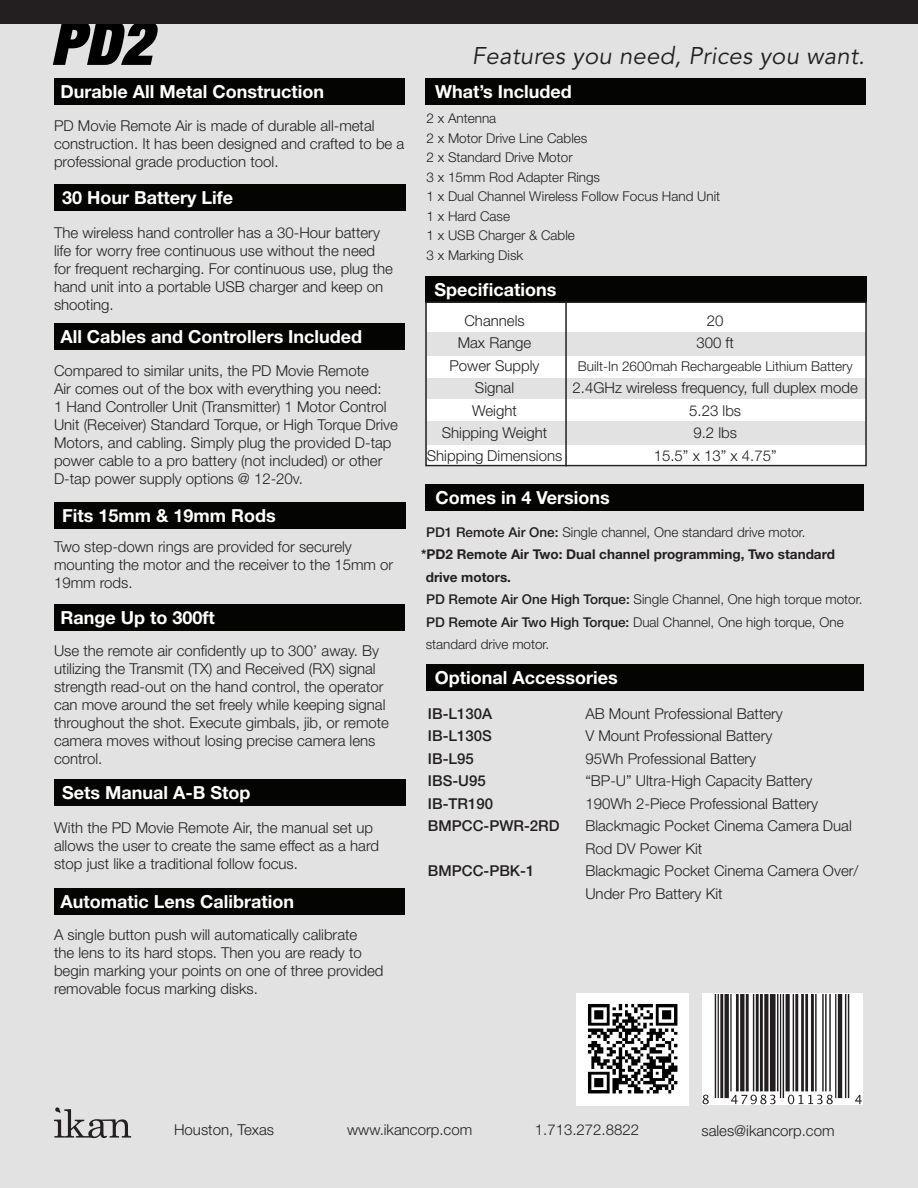
<style>
.page{position:relative;width:918px;height:1188px;background:#e2e2e2}
.page>*{position:absolute;margin:0;border:0;box-sizing:border-box;transform-origin:0 0}
.t1{font:italic 900 condensed 61.5px "Helvetica Neue LT Std";color:#000}
.t2{font:italic 24px "Avenir LT Std";letter-spacing:.01em;color:#231f20}
.t3{font:700 18px "Helvetica Neue LT Std";color:#fff}
.t4{font:300 15px/18px "Helvetica Neue LT Std";color:#231f20}
.t5{font:500 15px "Helvetica Neue LT Std";color:#231f20}
.t6{font:300 13.5px/22.5px "Helvetica Neue LT Std";color:#231f20}
.t7{font:700 13.5px/22.5px "Helvetica Neue LT Std";color:#231f20}
.s1{font-weight:500}
</style>
<div class="page">
<svg style="left:54px;top:1107px;width:77px;height:31px"></svg>
<div style="left:0;top:0;width:918px;height:24px;background:#231f20"></div>
<div style="left:54px;top:78px;width:351px;height:27px;background:#040503"></div>
<div style="left:54px;top:604px;width:351px;height:27px;background:#040503"></div>
<div style="left:54px;top:323px;width:351px;height:27px;background:#040503"></div>
<div style="left:54px;top:888px;width:351px;height:27px;background:#040503"></div>
<div style="left:425px;top:78px;width:441px;height:27px;background:#040503"></div>
<div style="left:54px;top:184px;width:351px;height:27px;background:#040503"></div>
<div style="left:54px;top:779px;width:351px;height:27px;background:#040503"></div>
<div style="left:54px;top:502px;width:351px;height:27px;background:#040503"></div>
<div style="left:425px;top:484px;width:439px;height:27px;background:#040503"></div>
<img style="left:577px;top:993px;width:112px;height:112px">
<div style="left:425px;top:276px;width:442px;height:27px;background:#040503"></div>
<div style="left:427px;top:302px;width:439px;height:29px;background:#fff"></div>
<div style="left:427px;top:356px;width:439px;height:22px;background:#fff"></div>
<div style="left:427px;top:399px;width:439px;height:22px;background:#fff"></div>
<div style="left:427px;top:445px;width:439px;height:21px;background:#fff"></div>
<div style="left:425px;top:301px;width:442px;height:165px;border:2px solid #231f20"></div>
<hr style="left:565px;top:302px;width:2px;height:164px;background:#231f20">
<div style="left:427px;top:664px;width:437px;height:27px;background:#040503"></div>
<img style="left:703px;top:994px;width:158px;height:111px">
<p class="t1" style="left:50px;top:4px;width:103px">PD2</p>
<p class="t3" style="left:60px;top:81px;width:265px">Durable All Metal Construction</p>
<p class="t4" style="left:54px;top:116px;width:352px">PD Movie Remote Air is made of durable all-metal construction. It has been designed and crafted to be a professional grade production tool.</p>
<p class="t3" style="left:62px;top:187px;width:173px">30 Hour Battery Life</p>
<p class="t4" style="left:54px;top:223px;width:340px">The wireless hand controller has a 30-Hour battery life for worry free continuous use without the need for frequent recharging. For continuous use, plug the hand unit into a portable USB charger and keep on shooting.</p>
<p class="t3" style="left:60px;top:326px;width:303px">All Cables and Controllers Included</p>
<p class="t4" style="left:54px;top:361px;width:346px">Compared to similar units, the PD Movie Remote<br>Air comes out of the box with everything you need:<br>1 Hand Controller Unit (Transmitter) 1 Motor Control Unit (Receiver) Standard Torque, or High Torque Drive Motors, and cabling. Simply plug the provided D-tap power cable to a pro battery (not included) or other D-tap power supply options @ 12-20v.</p>
<p class="t3" style="left:62px;top:505px;width:215px">Fits 15mm &amp; 19mm Rods</p>
<p class="t4" style="left:54px;top:537px;width:341px">Two step-down rings are provided for securely mounting the motor and the receiver to the 15mm or<br>19mm rods.</p>
<p class="t3" style="left:60px;top:606px;width:156px">Range Up to 300ft</p>
<p class="t4" style="left:54px;top:642px;width:337px">Use the remote air confidently up to 300’ away. By utilizing the Transmit (TX) and Received (RX) signal strength read-out on the hand control, the operator can move around the set freely while keeping signal throughout the shot. Execute gimbals, jib, or remote camera moves without losing precise camera lens control.</p>
<p class="t3" style="left:62px;top:782px;width:190px">Sets Manual A-B Stop</p>
<p class="t4" style="left:54px;top:818px;width:327px">With the PD Movie Remote Air, the manual set up allows the user to create the same effect as a hard stop just like a traditional follow focus.</p>
<p class="t3" style="left:60px;top:890px;width:235px">Automatic Lens Calibration</p>
<p class="t4" style="left:54px;top:926px;width:331px">A single button push will automatically calibrate<br>the lens to its hard stops. Then you are ready to begin marking your points on one of three provided removable focus marking disks.</p>
<p class="t2" style="left:472px;top:42px;width:395px">Features you need, Prices you want.</p>
<p class="t3" style="left:435px;top:81px;width:138px">What’s Included</p>
<p class="t6" style="left:427px;top:107px;width:71px">2 x Antenna</p>
<p class="t6" style="left:427px;top:127px;width:162px">2 x Motor Drive Line Cables</p>
<p class="t6" style="left:427px;top:146px;width:148px">2 x Standard Drive Motor</p>
<p class="t6" style="left:427px;top:166px;width:175px">3 x 15mm Rod Adapter Rings</p>
<p class="t6" style="left:427px;top:185px;width:295px">1 x Dual Channel Wireless Follow Focus Hand Unit</p>
<p class="t6" style="left:427px;top:205px;width:85px">1 x Hard Case</p>
<p class="t6" style="left:427px;top:224px;width:150px">1 x USB Charger &amp; Cable</p>
<p class="t6" style="left:427px;top:244px;width:98px">3 x Marking Disk</p>
<p class="t3" style="left:435px;top:278px;width:123px">Specifications</p>
<p class="t4" style="left:464px;top:311px;width:62px">Channels</p>
<p class="t4" style="left:458px;top:333px;width:75px">Max Range</p>
<p class="t4" style="left:450px;top:356px;width:92px">Power Supply</p>
<p class="t4" style="left:475px;top:378px;width:41px">Signal</p>
<p class="t4" style="left:472px;top:401px;width:46px">Weight</p>
<p class="t4" style="left:442px;top:423px;width:107px">Shipping Weight</p>
<p class="t4" style="left:427px;top:446px;width:137px">Shipping Dimensions</p>
<p class="t4" style="left:707px;top:311px;width:18px">20</p>
<p class="t4" style="left:696px;top:333px;width:39px">300 ft</p>
<p class="t6" style="left:578px;top:354px;width:276px">Built-In 2600mah Rechargeable Lithium Battery</p>
<p class="t4" style="left:573px;top:378px;width:287px">2.4GHz wireless frequency, full duplex mode</p>
<p class="t4" style="left:689px;top:401px;width:53px">5.23 lbs</p>
<p class="t4" style="left:693px;top:423px;width:45px">9.2 lbs</p>
<p class="t4" style="left:654px;top:446px;width:124px">15.5” x 13” x 4.75”</p>
<p class="t3" style="left:435px;top:487px;width:176px">Comes in 4 Versions</p>
<p class="t6" style="left:426px;top:521px;width:381px"><span class="s1">PD1 Remote Air One:</span> Single channel, One standard drive motor.</p>
<p class="t7" style="left:426px;top:543px;width:411px;text-indent:-5px">*PD2 Remote Air Two: Dual channel programming, Two standard drive motors.</p>
<p class="t6" style="left:426px;top:588px;width:438px"><span class="s1">PD Remote Air One High Torque:</span> Single Channel, One high torque motor.</p>
<p class="t6" style="left:426px;top:611px;width:419px"><span class="s1">PD Remote Air Two High Torque:</span> Dual Channel, One high torque, One standard drive motor.</p>
<p class="t3" style="left:435px;top:666px;width:184px">Optional Accessories</p>
<p class="t5" style="left:428px;top:705px;width:66px">IB-L130A</p>
<p class="t5" style="left:428px;top:727px;width:65px">IB-L130S</p>
<p class="t5" style="left:428px;top:750px;width:47px">IB-L95</p>
<p class="t5" style="left:428px;top:772px;width:59px">IBS-U95</p>
<p class="t5" style="left:428px;top:795px;width:67px">IB-TR190</p>
<p class="t5" style="left:428px;top:817px;width:133px">BMPCC-PWR-2RD</p>
<p class="t5" style="left:428px;top:862px;width:108px">BMPCC-PBK-1</p>
<p class="t4" style="left:585px;top:704px;width:199px">AB Mount Professional Battery</p>
<p class="t4" style="left:585px;top:727px;width:188px">V Mount Professional Battery</p>
<p class="t4" style="left:585px;top:749px;width:172px">95Wh Professional Battery</p>
<p class="t4" style="left:585px;top:772px;width:228px">“BP-U” Ultra-High Capacity Battery</p>
<p class="t4" style="left:585px;top:794px;width:234px">190Wh 2-Piece Professional Battery</p>
<p class="t4" style="left:585px;top:814px;width:268px;line-height:22.5px">Blackmagic Pocket Cinema Camera Dual<br>Rod DV Power Kit</p>
<p class="t4" style="left:585px;top:859px;width:275px;line-height:22.5px">Blackmagic Pocket Cinema Camera Over/<br>Under Pro Battery Kit</p>
<p class="t4" style="left:174px;top:1120px;width:102px">Houston, Texas</p>
<p class="t4" style="left:347px;top:1120px;width:127px">www.ikancorp.com</p>
<p class="t4" style="left:535px;top:1120px;width:106px">1.713.272.8822</p>
<p class="t4" style="left:701px;top:1121px;width:135px">sales@ikancorp.com</p>
</div>
